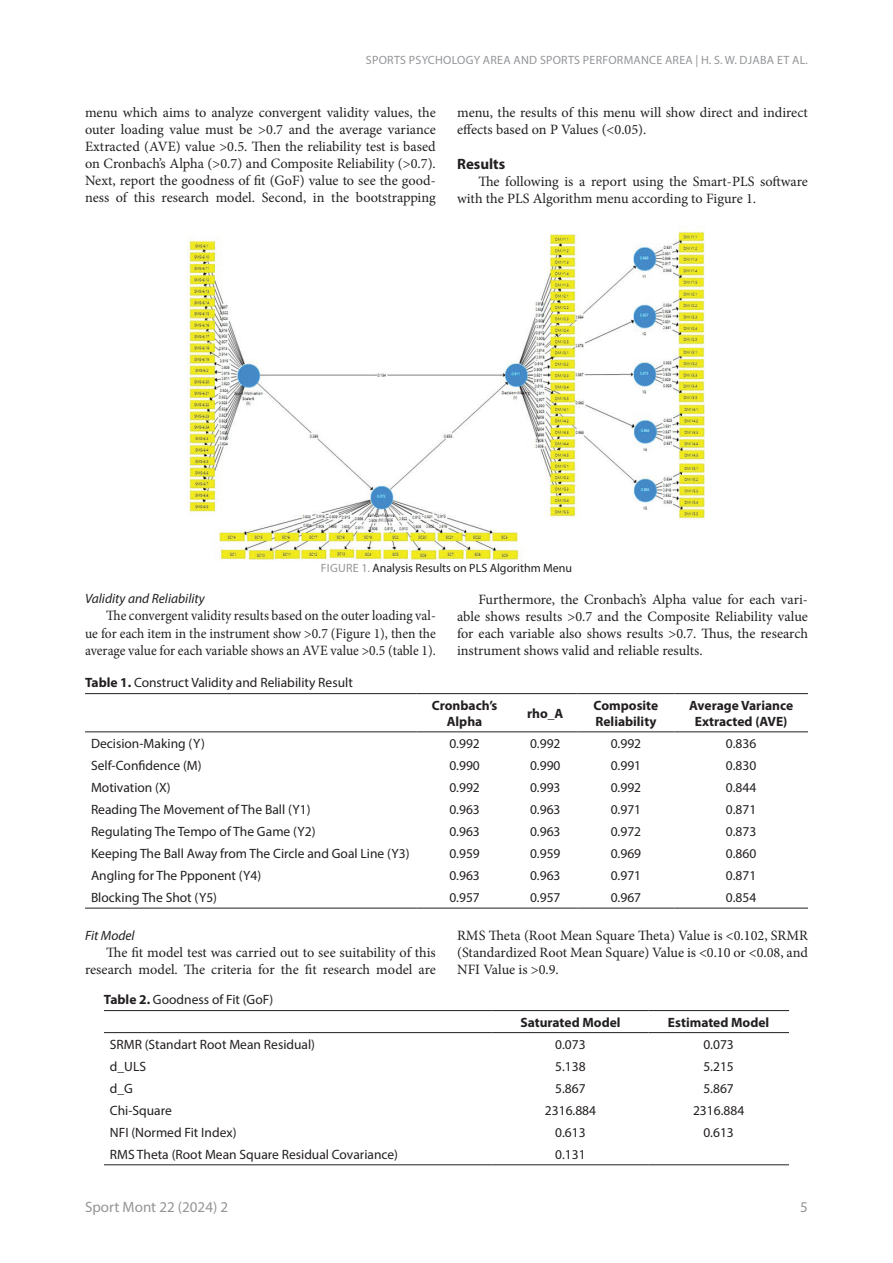
<style>
.page{position:relative;width:893px;height:1263px;background:#fff}
.page>*{position:absolute;margin:0;border:0;box-sizing:border-box;transform-origin:0 0}
.t1{font:15px "Myriad Pro";color:#939598}
.t2{font:700 15px "Myriad Pro";color:#231f20}
.t3{font:14.25px/17.1px "Minion Pro";color:#231f20;text-align:justify}
.t4{font:14.25px/17.1px "Minion Pro";color:#231f20;text-align:justify;scale:.95 1}
.t5{font:13.5px "Myriad Pro";color:#231f20}
.t6{font:700 13.5px/16.2px "Myriad Pro";color:#231f20;text-align:center}
.t7{font:italic 13.5px "Myriad Pro";color:#231f20}
.t8{font:12px "Myriad Pro";letter-spacing:.02em;color:#939598}
.t9{font:12px "Myriad Pro";color:#231f20}
.s1{color:#939598}
.s2{font-weight:700}
</style>
<div class="page">
<hr style="left:85px;top:693px;width:331px;height:1px;background:#231f20">
<hr style="left:416px;top:693px;width:97px;height:1px;background:#231f20">
<hr style="left:513px;top:693px;width:64px;height:1px;background:#231f20">
<hr style="left:577px;top:693px;width:97px;height:1px;background:#231f20">
<hr style="left:674px;top:693px;width:134px;height:1px;background:#231f20">
<hr style="left:85px;top:731px;width:331px;height:1px;background:#231f20">
<hr style="left:416px;top:731px;width:97px;height:1px;background:#231f20">
<hr style="left:513px;top:731px;width:64px;height:1px;background:#231f20">
<hr style="left:577px;top:731px;width:97px;height:1px;background:#231f20">
<hr style="left:674px;top:731px;width:134px;height:1px;background:#231f20">
<hr style="left:85px;top:908px;width:331px;height:1px;background:#231f20">
<hr style="left:416px;top:908px;width:97px;height:1px;background:#231f20">
<hr style="left:513px;top:908px;width:64px;height:1px;background:#231f20">
<hr style="left:577px;top:908px;width:97px;height:1px;background:#231f20">
<hr style="left:674px;top:908px;width:134px;height:1px;background:#231f20">
<img style="left:188px;top:226px;width:517px;height:334px">
<hr style="left:104px;top:1010px;width:389px;height:1px;background:#231f20">
<hr style="left:493px;top:1010px;width:155px;height:1px;background:#231f20">
<hr style="left:648px;top:1010px;width:141px;height:1px;background:#231f20">
<hr style="left:104px;top:1032px;width:389px;height:1px;background:#231f20">
<hr style="left:493px;top:1032px;width:155px;height:1px;background:#231f20">
<hr style="left:648px;top:1032px;width:141px;height:1px;background:#231f20">
<hr style="left:104px;top:1164px;width:389px;height:1px;background:#231f20">
<hr style="left:493px;top:1164px;width:155px;height:1px;background:#231f20">
<hr style="left:648px;top:1164px;width:141px;height:1px;background:#231f20">
<p class="t8" style="left:366px;top:53px;width:443px">SPORTS PSYCHOLOGY AREA AND SPORTS PERFORMANCE AREA | H. S. W. DJABA ET AL.</p>
<p class="t3" style="left:85px;top:104px;width:352px">menu which aims to analyze convergent validity values, the outer loading value must be &gt;0.7 and the average variance Extracted (AVE) value &gt;0.5. Then the reliability test is based on Cronbach’s Alpha (&gt;0.7) and Composite Reliability (&gt;0.7).<br>Next, report the goodness of fit (GoF) value to see the good&shy;ness of this research model. Second, in the bootstrapping</p>
<p class="t3" style="left:457px;top:104px;width:352px">menu, the results of this menu will show direct and indirect effects based on P Values (&lt;0.05).</p>
<p class="t2" style="left:457px;top:154px;width:50px">Results</p>
<p class="t3" style="left:457px;top:173px;width:352px;text-indent:21px">The following is a report using the Smart-PLS software with the PLS Algorithm menu according to Figure 1.</p>
<p class="t9" style="left:321px;top:561px;width:253px"><span class="s1">FIGURE 1.</span> Analysis Results on PLS Algorithm Menu</p>
<p class="t7" style="left:85px;top:590px;width:121px">Validity and Reliability</p>
<p class="t4" style="left:85px;top:607px;width:371px;text-indent:21px">The convergent validity results based on the outer loading val&shy;ue for each item in the instrument show &gt;0.7 (Figure 1), then the average value for each variable shows an AVE value &gt;0.5 (table 1).</p>
<p class="t5" style="left:85px;top:674px;width:269px"><span class="s2">Table 1.</span> Construct Validity and Reliability Result</p>
<p class="t3" style="left:457px;top:590px;width:352px;text-indent:21px">Furthermore, the Cronbach’s Alpha value for each vari&shy;able shows results &gt;0.7 and the Composite Reliability value for each variable also shows results &gt;0.7. Thus, the research instrument shows valid and reliable results.</p>
<p class="t6" style="left:432px;top:697px;width:67px">Cronbach’s<br>Alpha</p>
<p class="t6" style="left:527px;top:705px;width:38px">rho_A</p>
<p class="t6" style="left:594px;top:697px;width:66px;text-align:left">Composite<br>Reliability</p>
<p class="t6" style="left:689px;top:697px;width:105px">Average Variance<br>Extracted (AVE)</p>
<p class="t5" style="left:91px;top:735px;width:115px">Decision-Making (Y)</p>
<p class="t5" style="left:449px;top:735px;width:32px">0.992</p>
<p class="t5" style="left:530px;top:735px;width:32px">0.992</p>
<p class="t5" style="left:611px;top:735px;width:32px">0.992</p>
<p class="t5" style="left:726px;top:735px;width:32px">0.836</p>
<p class="t5" style="left:91px;top:757px;width:112px">Self-Confidence (M)</p>
<p class="t5" style="left:449px;top:757px;width:32px">0.990</p>
<p class="t5" style="left:530px;top:757px;width:32px">0.990</p>
<p class="t5" style="left:611px;top:757px;width:32px">0.991</p>
<p class="t5" style="left:726px;top:757px;width:32px">0.830</p>
<p class="t5" style="left:91px;top:779px;width:81px">Motivation (X)</p>
<p class="t5" style="left:449px;top:779px;width:32px">0.992</p>
<p class="t5" style="left:530px;top:779px;width:32px">0.993</p>
<p class="t5" style="left:611px;top:779px;width:32px">0.992</p>
<p class="t5" style="left:726px;top:779px;width:32px">0.844</p>
<p class="t5" style="left:91px;top:801px;width:221px">Reading The Movement of The Ball (Y1)</p>
<p class="t5" style="left:449px;top:801px;width:32px">0.963</p>
<p class="t5" style="left:530px;top:801px;width:32px">0.963</p>
<p class="t5" style="left:611px;top:801px;width:32px">0.971</p>
<p class="t5" style="left:726px;top:801px;width:32px">0.871</p>
<p class="t5" style="left:91px;top:823px;width:226px">Regulating The Tempo of The Game (Y2)</p>
<p class="t5" style="left:449px;top:823px;width:32px">0.963</p>
<p class="t5" style="left:530px;top:823px;width:32px">0.963</p>
<p class="t5" style="left:611px;top:823px;width:32px">0.972</p>
<p class="t5" style="left:726px;top:823px;width:32px">0.873</p>
<p class="t5" style="left:91px;top:845px;width:320px">Keeping The Ball Away from The Circle and Goal Line (Y3)</p>
<p class="t5" style="left:449px;top:845px;width:32px">0.959</p>
<p class="t5" style="left:530px;top:845px;width:32px">0.959</p>
<p class="t5" style="left:611px;top:845px;width:32px">0.969</p>
<p class="t5" style="left:726px;top:845px;width:32px">0.860</p>
<p class="t5" style="left:91px;top:867px;width:172px">Angling for The Ppponent (Y4)</p>
<p class="t5" style="left:449px;top:867px;width:32px">0.963</p>
<p class="t5" style="left:530px;top:867px;width:32px">0.963</p>
<p class="t5" style="left:611px;top:867px;width:32px">0.971</p>
<p class="t5" style="left:726px;top:867px;width:32px">0.871</p>
<p class="t5" style="left:91px;top:889px;width:128px">Blocking The Shot (Y5)</p>
<p class="t5" style="left:449px;top:889px;width:32px">0.957</p>
<p class="t5" style="left:530px;top:889px;width:32px">0.957</p>
<p class="t5" style="left:611px;top:889px;width:32px">0.967</p>
<p class="t5" style="left:726px;top:889px;width:32px">0.854</p>
<p class="t7" style="left:85px;top:927px;width:51px">Fit Model</p>
<p class="t3" style="left:85px;top:944px;width:352px;text-align:right">The fit model test was carried out to see suitability of this research model. The criteria for the fit research model are</p>
<p class="t5" style="left:104px;top:991px;width:171px"><span class="s2">Table 2.</span> Goodness of Fit (GoF)</p>
<p class="t3" style="left:457px;top:927px;width:352px">RMS Theta (Root Mean Square Theta) Value is &lt;0.102, SRMR (Standardized Root Mean Square) Value is &lt;0.10 or &lt;0.08, and NFI Value is &gt;0.9.</p>
<p class="t6" style="left:520px;top:1013px;width:102px">Saturated Model</p>
<p class="t6" style="left:668px;top:1013px;width:103px">Estimated Model</p>
<p class="t5" style="left:110px;top:1036px;width:207px">SRMR (Standart Root Mean Residual)</p>
<p class="t5" style="left:555px;top:1036px;width:32px">0.073</p>
<p class="t5" style="left:703px;top:1036px;width:32px">0.073</p>
<p class="t5" style="left:110px;top:1058px;width:38px">d_ULS</p>
<p class="t5" style="left:555px;top:1058px;width:32px">5.138</p>
<p class="t5" style="left:703px;top:1058px;width:32px">5.215</p>
<p class="t5" style="left:110px;top:1080px;width:25px">d_G</p>
<p class="t5" style="left:555px;top:1080px;width:32px">5.867</p>
<p class="t5" style="left:703px;top:1080px;width:32px">5.867</p>
<p class="t5" style="left:110px;top:1102px;width:63px">Chi-Square</p>
<p class="t5" style="left:545px;top:1102px;width:53px">2316.884</p>
<p class="t5" style="left:693px;top:1102px;width:53px">2316.884</p>
<p class="t5" style="left:110px;top:1124px;width:128px">NFI (Normed Fit Index)</p>
<p class="t5" style="left:555px;top:1124px;width:32px">0.613</p>
<p class="t5" style="left:703px;top:1124px;width:32px">0.613</p>
<p class="t5" style="left:110px;top:1146px;width:290px">RMS Theta (Root Mean Square Residual Covariance)</p>
<p class="t5" style="left:555px;top:1146px;width:32px">0.131</p>
<p class="t1" style="left:85px;top:1197px;width:145px">Sport Mont 22 (2024) 2</p>
<p class="t1" style="left:800px;top:1197px;width:9px">5</p>
</div>
